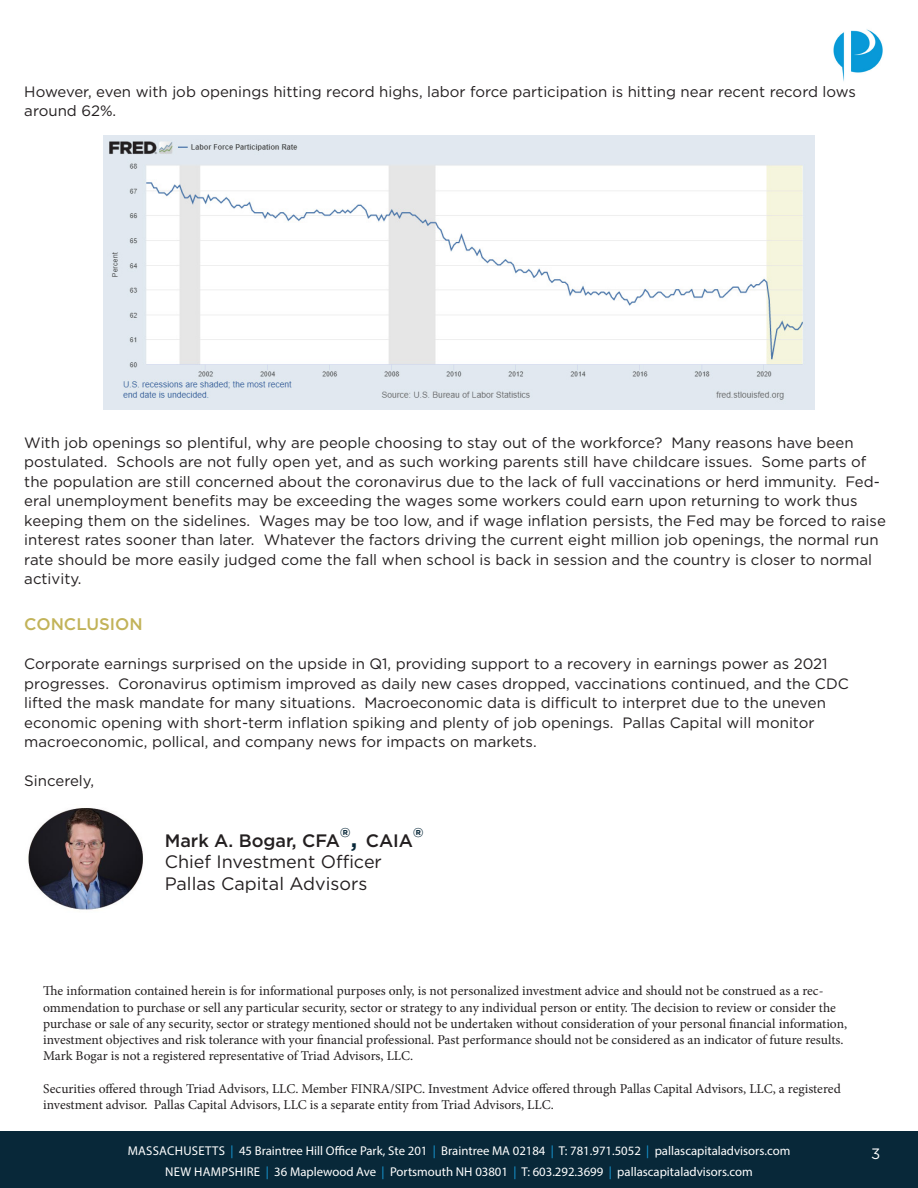
<style>
.page{position:relative;width:918px;height:1188px;background:#fff}
.page>*{position:absolute;margin:0;border:0;box-sizing:border-box;transform-origin:0 0}
.t1{font:18px "Gotham";color:#231f20}
.t2{font:500 18px "Gotham";color:#231f20}
.t3{font:500 16.8px "Gotham";color:#c2b359}
.t4{font:15px/19.5px "Gotham";color:#231f20}
.t5{font:15px "Gotham";color:#fff}
.t6{font:13.5px/16.2px "Minion Pro";color:#231f20}
.t7{font:12.75px "Myriad Pro";color:#fff}
.s1{font-size:27px;color:#082839}
.s2{color:#179ad7}
</style>
<div class="page">
<div style="left:0;top:1132px;width:918px;height:56px;background:#082839"></div>
<img style="left:833px;top:29px;width:50px;height:53px">
<img style="left:28px;top:808px;width:115px;height:102px">
<img style="left:103px;top:136px;width:712px;height:274px">
<p class="t4" style="left:24px;top:81px;width:833px">However, even with job openings hitting record highs, labor force participation is hitting near recent record lows around 62%.</p>
<p class="t4" style="left:24px;top:432px;width:863px">With job openings so plentiful, why are people choosing to stay out of the workforce? Many reasons have been postulated. Schools are not fully open yet, and as such working parents still have childcare issues. Some parts of the population are still concerned about the coronavirus due to the lack of full vaccinations or herd immunity. Fed&shy;eral unemployment benefits may be exceeding the wages some workers could earn upon returning to work thus keeping them on the sidelines. Wages may be too low, and if wage inflation persists, the Fed may be forced to raise interest rates sooner than later. Whatever the factors driving the current eight million job openings, the normal run rate should be more easily judged come the fall when school is back in session and the country is closer to normal activity.</p>
<p class="t3" style="left:24px;top:613px;width:120px">CONCLUSION</p>
<p class="t4" style="left:24px;top:654px;width:826px">Corporate earnings surprised on the upside in Q1, providing support to a recovery in earnings power as 2021 progresses. Coronavirus optimism improved as daily new cases dropped, vaccinations continued, and the CDC lifted the mask mandate for many situations. Macroeconomic data is difficult to interpret due to the uneven economic opening with short-term inflation spiking and plenty of job openings. Pallas Capital will monitor macroeconomic, pollical, and company news for impacts on markets.</p>
<p class="t4" style="left:24px;top:771px;width:71px">Sincerely,</p>
<p class="t2" style="left:165px;top:829px;width:260px">Mark A. Bogar, CFA<span class="s1">®,</span> CAIA<span class="s1">®</span></p>
<p class="t1" style="left:165px;top:850px;width:219px">Chief Investment Officer</p>
<p class="t1" style="left:165px;top:872px;width:204px">Pallas Capital Advisors</p>
<p class="t6" style="left:43px;top:983px;width:805px">The information contained herein is for informational purposes only, is not personalized investment advice and should not be construed as a rec&shy;ommendation to purchase or sell any particular security, sector or strategy to any individual person or entity. The decision to review or consider the purchase or sale of any security, sector or strategy mentioned should not be undertaken without consideration of your personal financial information, investment objectives and risk tolerance with your financial professional. Past performance should not be considered as an indicator of future results.<br>Mark Bogar is not a registered representative of Triad Advisors, LLC.</p>
<p class="t6" style="left:43px;top:1080px;width:799px">Securities offered through Triad Advisors, LLC. Member FINRA/SIPC. Investment Advice offered through Pallas Capital Advisors, LLC, a registered investment advisor. Pallas Capital Advisors, LLC is a separate entity from Triad Advisors, LLC.</p>
<p class="t7" style="left:128px;top:1143px;width:664px">MASSACHUSETTS <span class="s2">|</span> 45 Braintree Hill Office Park, Ste 201 <span class="s2">|</span> Braintree MA 02184 <span class="s2">|</span> T: 781.971.5052 <span class="s2">|</span> pallascapitaladvisors.com</p>
<p class="t5" style="left:871px;top:1145px;width:11px">3</p>
<p class="t7" style="left:165px;top:1164px;width:589px">NEW HAMPSHIRE <span class="s2">|</span> 36 Maplewood Ave <span class="s2">|</span> Portsmouth NH 03801 <span class="s2">|</span> T: 603.292.3699 <span class="s2">|</span> pallascapitaladvisors.com</p>
</div>
